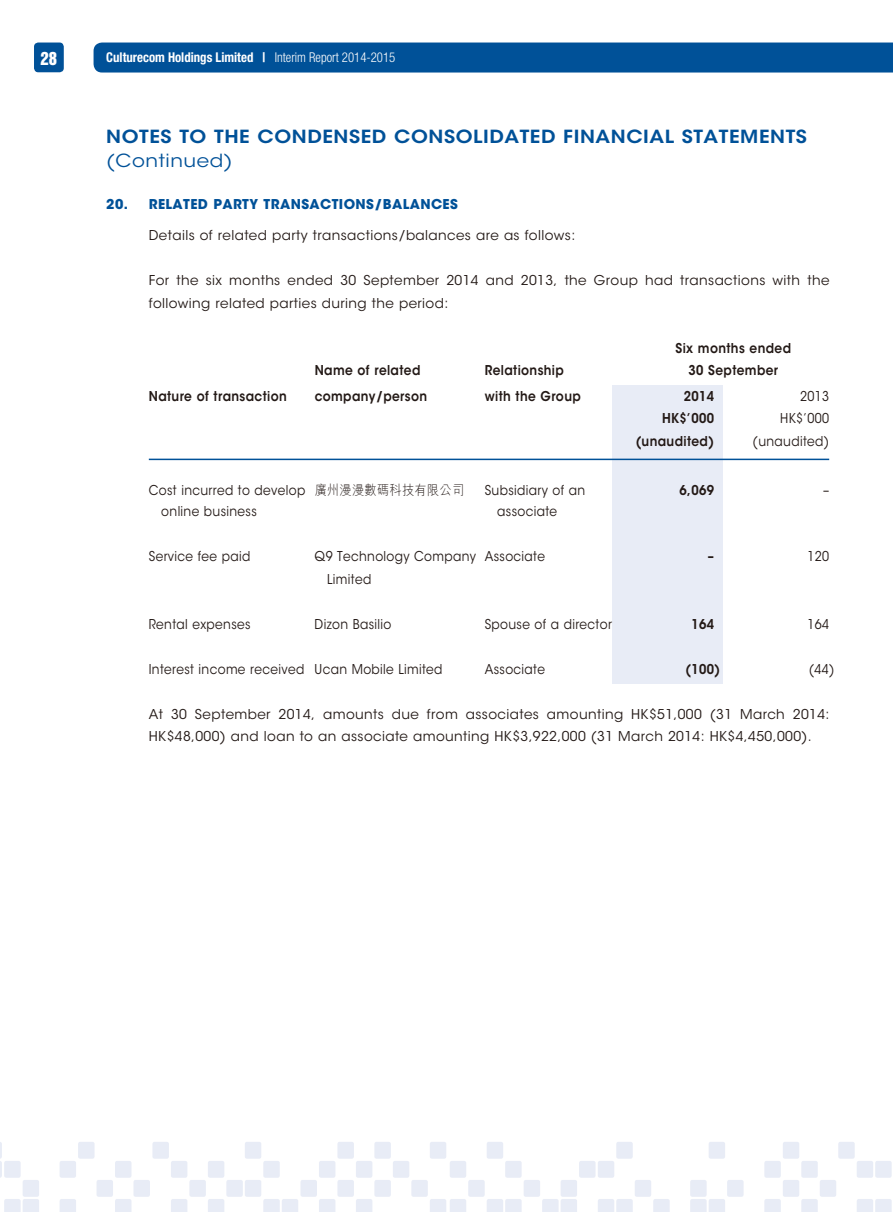
<style>
.page{position:relative;width:893px;height:1212px;background:#fff}
.page>*{position:absolute;margin:0;border:0;box-sizing:border-box;transform-origin:0 0}
.t1{font:600 18px "ITC Avant Garde Std";letter-spacing:.03em;color:#005198;scale:1.1 1}
.t2{font:18px "ITC Avant Garde Std";letter-spacing:.03em;color:#005198;scale:1.1 1}
.t3{font:16.5px "Helvetica Inserat LT Std";color:#fff}
.t4{font:13.5px/22.5px "ITC Avant Garde Std";letter-spacing:.03em;color:#231916}
.t5{font:13.5px "ITC Avant Garde Std";letter-spacing:.03em;color:#231916;scale:.9 1}
.t6{font:600 13.5px "ITC Avant Garde Std";letter-spacing:.03em;color:#231916;scale:.9 1}
.t7{font:700 condensed 13.5px "Helvetica Neue LT Std";color:#fff;scale:.95 1}
.t8{font:700 13.5px "ITC Avant Garde Std";letter-spacing:.03em;color:#005198}
.s1{font-weight:300}
.s2{font-family:"M Hei HK";font-weight:300}
</style>
<div class="page">
<div style="left:34px;top:43px;width:30px;height:29px;background:#005198;border-radius:4px"></div>
<div style="left:94px;top:43px;width:799px;height:30px;background:#005198"></div>
<div style="left:4px;top:1161px;width:17px;height:17px;background:#e8ecf6;border-radius:2px"></div>
<div style="left:78px;top:1142px;width:17px;height:17px;background:#e8ecf6;border-radius:2px"></div>
<div style="left:23px;top:1180px;width:16px;height:17px;background:#e8ecf6;border-radius:2px"></div>
<svg style="left:4px;top:1199px;width:35px;height:13px"></svg>
<div style="left:97px;top:1180px;width:16px;height:17px;background:#e8ecf6;border-radius:2px"></div>
<div style="left:115px;top:1161px;width:16px;height:17px;background:#e8ecf6;border-radius:2px"></div>
<svg style="left:115px;top:1199px;width:16px;height:13px"></svg>
<div style="left:60px;top:1161px;width:16px;height:17px;background:#e8ecf6;border-radius:2px"></div>
<svg style="left:60px;top:1199px;width:16px;height:13px"></svg>
<svg style="left:0;top:1142px;width:2px;height:36px"></svg>
<div style="left:133px;top:1180px;width:17px;height:17px;background:#e8ecf6;border-radius:2px"></div>
<div style="left:820px;top:1180px;width:16px;height:17px;background:#e8ecf6;border-radius:2px"></div>
<div style="left:764px;top:1161px;width:17px;height:17px;background:#e8ecf6;border-radius:2px"></div>
<svg style="left:764px;top:1199px;width:17px;height:13px"></svg>
<div style="left:838px;top:1142px;width:17px;height:17px;background:#e8ecf6;border-radius:2px"></div>
<div style="left:783px;top:1180px;width:16px;height:17px;background:#e8ecf6;border-radius:2px"></div>
<div style="left:783px;top:1142px;width:16px;height:17px;background:#e8ecf6;border-radius:2px"></div>
<div style="left:857px;top:1161px;width:16px;height:17px;background:#e8ecf6;border-radius:2px"></div>
<div style="left:801px;top:1161px;width:17px;height:17px;background:#e8ecf6;border-radius:2px"></div>
<svg style="left:801px;top:1199px;width:17px;height:13px"></svg>
<div style="left:875px;top:1161px;width:17px;height:17px;background:#e8ecf6;border-radius:2px"></div>
<svg style="left:857px;top:1199px;width:35px;height:13px"></svg>
<div style="left:450px;top:1161px;width:16px;height:17px;background:#e8ecf6;border-radius:2px"></div>
<div style="left:152px;top:1142px;width:17px;height:17px;background:#e8ecf6;border-radius:2px"></div>
<div style="left:598px;top:1161px;width:16px;height:17px;background:#e8ecf6;border-radius:2px"></div>
<div style="left:300px;top:1180px;width:17px;height:17px;background:#e8ecf6;border-radius:2px"></div>
<div style="left:524px;top:1180px;width:16px;height:17px;background:#e8ecf6;border-radius:2px"></div>
<div style="left:226px;top:1180px;width:17px;height:17px;background:#e8ecf6;border-radius:2px"></div>
<div style="left:374px;top:1180px;width:17px;height:17px;background:#e8ecf6;border-radius:2px"></div>
<div style="left:374px;top:1142px;width:17px;height:17px;background:#e8ecf6;border-radius:2px"></div>
<div style="left:468px;top:1180px;width:17px;height:17px;background:#e8ecf6;border-radius:2px"></div>
<div style="left:171px;top:1161px;width:16px;height:17px;background:#e8ecf6;border-radius:2px"></div>
<svg style="left:171px;top:1199px;width:16px;height:13px"></svg>
<div style="left:616px;top:1142px;width:17px;height:17px;background:#e8ecf6;border-radius:2px"></div>
<svg style="left:598px;top:1199px;width:35px;height:13px"></svg>
<div style="left:319px;top:1161px;width:16px;height:17px;background:#e8ecf6;border-radius:2px"></div>
<svg style="left:319px;top:1199px;width:16px;height:13px"></svg>
<div style="left:245px;top:1180px;width:16px;height:17px;background:#e8ecf6;border-radius:2px"></div>
<div style="left:245px;top:1142px;width:16px;height:17px;background:#e8ecf6;border-radius:2px"></div>
<div style="left:690px;top:1180px;width:17px;height:17px;background:#e8ecf6;border-radius:2px"></div>
<div style="left:393px;top:1161px;width:16px;height:17px;background:#e8ecf6;border-radius:2px"></div>
<div style="left:487px;top:1142px;width:16px;height:17px;background:#e8ecf6;border-radius:2px"></div>
<div style="left:189px;top:1180px;width:17px;height:17px;background:#e8ecf6;border-radius:2px"></div>
<div style="left:635px;top:1180px;width:16px;height:17px;background:#e8ecf6;border-radius:2px"></div>
<div style="left:337px;top:1180px;width:17px;height:17px;background:#e8ecf6;border-radius:2px"></div>
<div style="left:337px;top:1142px;width:17px;height:17px;background:#e8ecf6;border-radius:2px"></div>
<div style="left:561px;top:1180px;width:16px;height:17px;background:#e8ecf6;border-radius:2px"></div>
<svg style="left:542px;top:1199px;width:35px;height:13px"></svg>
<div style="left:263px;top:1161px;width:17px;height:17px;background:#e8ecf6;border-radius:2px"></div>
<div style="left:709px;top:1142px;width:16px;height:17px;background:#e8ecf6;border-radius:2px"></div>
<svg style="left:690px;top:1199px;width:35px;height:13px"></svg>
<div style="left:411px;top:1180px;width:17px;height:17px;background:#e8ecf6;border-radius:2px"></div>
<div style="left:505px;top:1161px;width:17px;height:17px;background:#e8ecf6;border-radius:2px"></div>
<svg style="left:487px;top:1199px;width:35px;height:13px"></svg>
<div style="left:208px;top:1161px;width:16px;height:17px;background:#e8ecf6;border-radius:2px"></div>
<svg style="left:208px;top:1199px;width:16px;height:13px"></svg>
<svg style="left:653px;top:1199px;width:17px;height:13px"></svg>
<div style="left:356px;top:1161px;width:16px;height:17px;background:#e8ecf6;border-radius:2px"></div>
<svg style="left:356px;top:1199px;width:16px;height:13px"></svg>
<div style="left:579px;top:1161px;width:16px;height:17px;background:#e8ecf6;border-radius:2px"></div>
<svg style="left:263px;top:1199px;width:35px;height:13px"></svg>
<div style="left:727px;top:1180px;width:17px;height:17px;background:#e8ecf6;border-radius:2px"></div>
<div style="left:430px;top:1142px;width:16px;height:17px;background:#e8ecf6;border-radius:2px"></div>
<svg style="left:430px;top:1199px;width:36px;height:13px"></svg>
<div style="left:612px;top:385px;width:111px;height:299px;background:#e8ecf6"></div>
<hr style="left:149px;top:459px;width:680px;height:1px;background:#005198">
<p class="t3" style="left:41px;top:48px;width:18px">28</p>
<p class="t7" style="left:106px;top:49px;width:306px">Culturecom Holdings Limited | <span class="s1">Interim Report 2014-2015</span></p>
<h1 class="t1" style="left:106px;top:125px;width:638px">NOTES TO THE CONDENSED CONSOLIDATED FINANCIAL STATEMENTS</h1>
<h1 class="t2" style="left:106px;top:149px;width:116px">(Continued)</h1>
<p class="t8" style="left:106px;top:196px;width:353px">20. RELATED PARTY TRANSACTIONS/BALANCES</p>
<p class="t4" style="left:149px;top:224px;width:428px">Details of related party transactions/balances are as follows:</p>
<p class="t4" style="left:149px;top:269px;width:682px">For the six months ended 30 September 2014 and 2013, the Group had transactions with the following related parties during the period:</p>
<p class="t6" style="left:675px;top:339px;width:130px">Six months ended</p>
<p class="t6" style="left:315px;top:362px;width:119px">Name of related</p>
<p class="t6" style="left:485px;top:362px;width:89px">Relationship</p>
<p class="t6" style="left:689px;top:362px;width:101px">30 September</p>
<p class="t6" style="left:149px;top:387px;width:155px">Nature of transaction</p>
<p class="t6" style="left:315px;top:387px;width:126px">company/person</p>
<p class="t6" style="left:485px;top:387px;width:108px">with the Group</p>
<p class="t6" style="left:684px;top:387px;width:35px">2014</p>
<p class="t5" style="left:800px;top:388px;width:34px">2013</p>
<p class="t6" style="left:662px;top:410px;width:59px">HK$’000</p>
<p class="t5" style="left:780px;top:410px;width:56px">HK$’000</p>
<p class="t6" style="left:636px;top:432px;width:89px">(unaudited)</p>
<p class="t5" style="left:753px;top:433px;width:87px">(unaudited)</p>
<p class="t5" style="left:149px;top:482px;width:352px">Cost incurred to develop <span class="s2">廣州漫漫數碼科技有限公司</span></p>
<p class="t5" style="left:485px;top:482px;width:113px">Subsidiary of an</p>
<p class="t6" style="left:680px;top:481px;width:40px">6,069</p>
<p class="t5" style="left:823px;top:482px;width:8px">–</p>
<p class="t5" style="left:161px;top:503px;width:108px">online business</p>
<p class="t5" style="left:497px;top:503px;width:68px">associate</p>
<p class="t5" style="left:149px;top:548px;width:114px">Service fee paid</p>
<p class="t5" style="left:315px;top:548px;width:258px">Q9 Technology Company Associate</p>
<p class="t6" style="left:708px;top:548px;width:8px">–</p>
<p class="t5" style="left:807px;top:548px;width:26px">120</p>
<p class="t5" style="left:327px;top:571px;width:51px">Limited</p>
<p class="t5" style="left:149px;top:616px;width:115px">Rental expenses</p>
<p class="t5" style="left:315px;top:616px;width:87px">Dizon Basilio</p>
<p class="t5" style="left:485px;top:616px;width:143px">Spouse of a director</p>
<p class="t6" style="left:691px;top:615px;width:27px">164</p>
<p class="t5" style="left:807px;top:616px;width:26px">164</p>
<p class="t5" style="left:149px;top:661px;width:328px">Interest income received Ucan Mobile Limited</p>
<p class="t5" style="left:485px;top:661px;width:69px">Associate</p>
<p class="t6" style="left:685px;top:660px;width:40px">(100)</p>
<p class="t5" style="left:809px;top:661px;width:30px">(44)</p>
<p class="t4" style="left:149px;top:703px;width:682px">At 30 September 2014, amounts due from associates amounting HK$51,000 (31 March 2014:<br>HK$48,000) and loan to an associate amounting HK$3,922,000 (31 March 2014: HK$4,450,000).</p>
</div>
